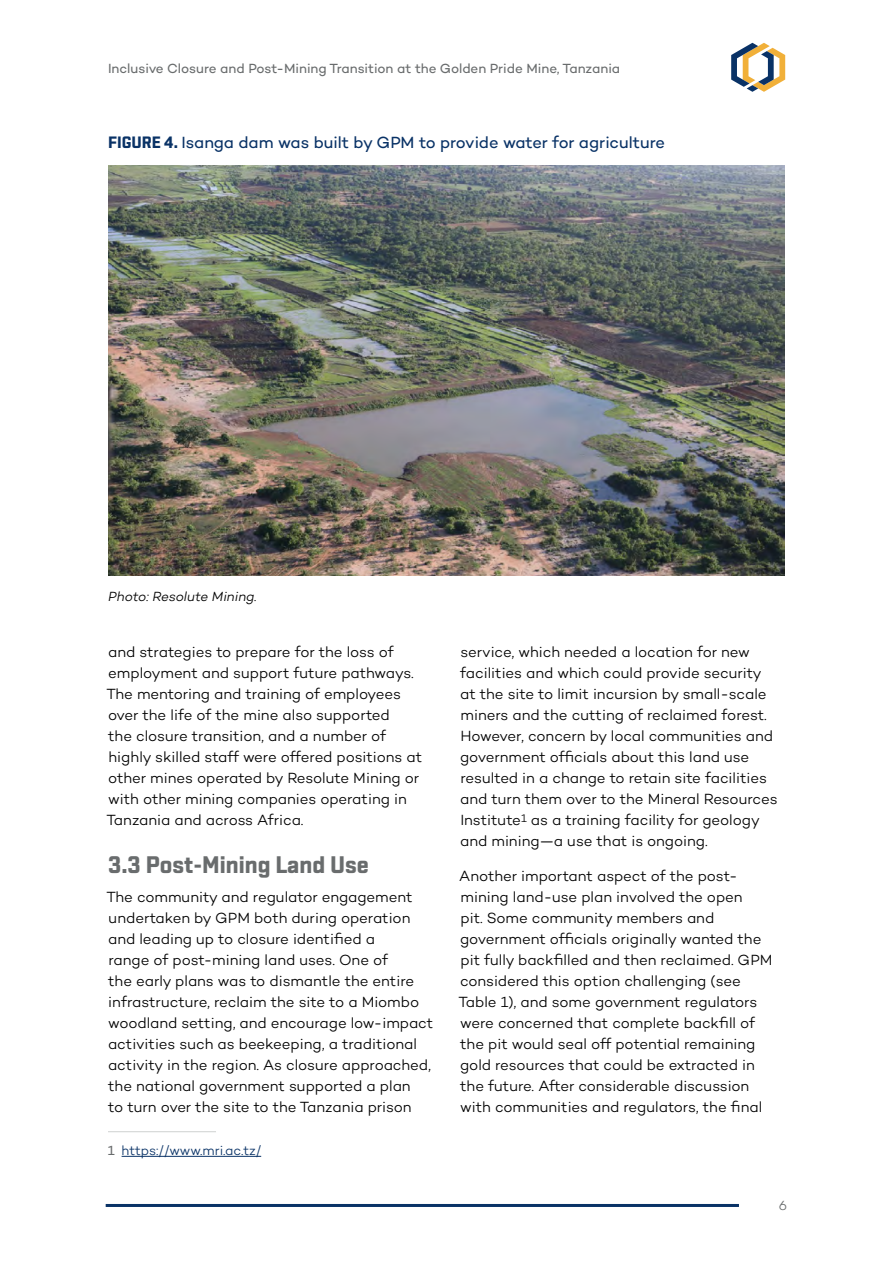
<style>
.page{position:relative;width:893px;height:1263px;background:#fff}
.page>*{position:absolute;margin:0;border:0;box-sizing:border-box;transform-origin:0 0}
.t1{font:700 24px "Shentox";color:#696c6d}
.Figure_title{font:16.5px "Campton";letter-spacing:-.005em;color:#093266}
.t2{font:300 15px/21px "Campton";letter-spacing:-.005em;color:#000}
.t3{font:13.5px "Campton";letter-spacing:-.005em;color:#696c6d}
.Footnotes{font:300 13.5px "Campton";letter-spacing:-.005em;color:#093266}
.Figure_source{font:italic 300 13.5px "Campton";letter-spacing:-.005em;color:#000}
.t4{font:300 13.5px "Campton";color:#696c6d}
.s1{font-family:"Shentox";font-weight:700}
.s2{font-weight:400;color:#696c6d}
</style>
<div class="page">
<svg style="left:731px;top:43px;width:54px;height:49px"></svg>
<hr style="left:106px;top:1204px;width:633px;height:3px;background:#093266">
<hr style="left:108px;top:1131px;width:108px;height:1px;background:#cfd1d0">
<hr style="left:122px;top:1156px;width:139px;height:1px;background:#093266">
<img style="left:108px;top:165px;width:676px;height:410px">
<p class="t3" style="left:108px;top:60px;width:514px">Inclusive Closure and Post-Mining Transition at the Golden Pride Mine, Tanzania</p>
<p class="Figure_title" style="left:108px;top:132px;width:559px"><span class="s1">FIGURE 4.</span> Isanga dam was built by GPM to provide water for agriculture</p>
<p class="Figure_source" style="left:108px;top:587px;width:150px">Photo: Resolute Mining.</p>
<p class="t2" style="left:106px;top:641px;width:317px">and strategies to prepare for the loss of employment and support future pathways.<br>The mentoring and training of employees over the life of the mine also supported<br>the closure transition, and a number of highly skilled staff were offered positions at other mines operated by Resolute Mining or with other mining companies operating in Tanzania and across Africa.</p>
<h2 class="t1" style="left:108px;top:851px;width:262px">3.3 Post-Mining Land Use</h2>
<p class="t2" style="left:106px;top:886px;width:328px">The community and regulator engagement undertaken by GPM both during operation and leading up to closure identified a<br>range of post-mining land uses. One of<br>the early plans was to dismantle the entire infrastructure, reclaim the site to a Miombo woodland setting, and encourage low-impact activities such as beekeeping, a traditional activity in the region. As closure approached, the national government supported a plan<br>to turn over the site to the Tanzania prison</p>
<p class="Footnotes" style="left:108px;top:1142px;width:155px"><span class="s2">1</span> https://www.mri.ac.tz/</p>
<p class="t2" style="left:460px;top:641px;width:319px">service, which needed a location for new facilities and which could provide security at the site to limit incursion by small-scale miners and the cutting of reclaimed forest.<br>However, concern by local communities and government officials about this land use resulted in a change to retain site facilities and turn them over to the Mineral Resources Institute<sup>1</sup> as a training facility for geology and mining—a use that is ongoing.</p>
<p class="t2" style="left:458px;top:865px;width:316px">Another important aspect of the post&shy;mining land-use plan involved the open<br>pit. Some community members and government officials originally wanted the pit fully backfilled and then reclaimed. GPM considered this option challenging (see Table 1), and some government regulators were concerned that complete backfill of the pit would seal off potential remaining gold resources that could be extracted in the future. After considerable discussion with communities and regulators, the final</p>
<p class="t4" style="left:779px;top:1197px;width:10px">6</p>
</div>
